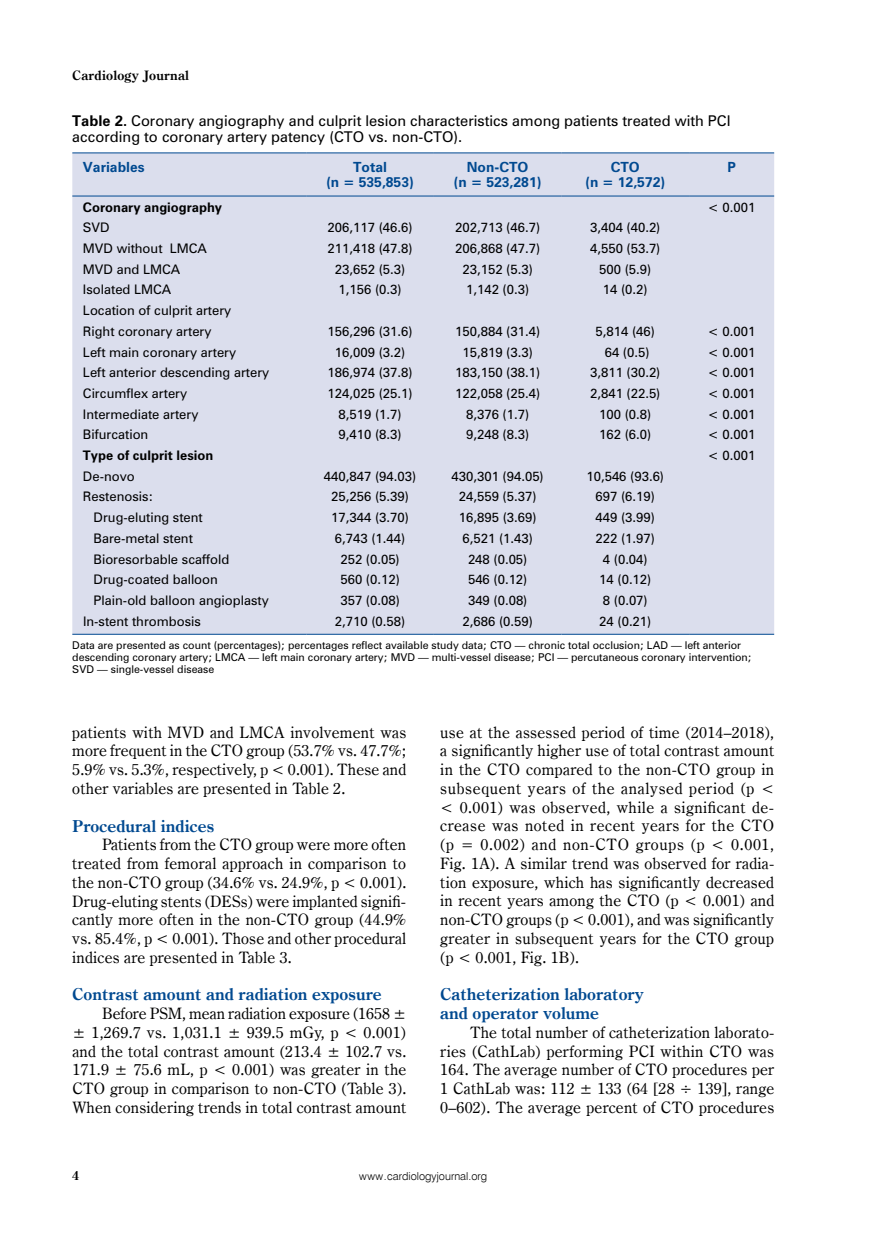
<style>
.page{position:relative;width:872px;height:1234px;background:#fff}
.page>*{position:absolute;margin:0;border:0;box-sizing:border-box;transform-origin:0 0}
.t1{font:700 16.5px/18.8px "Century Oldst EU";color:#004990}
.t2{font:15.75px/18.8px "Century Oldst EU";letter-spacing:.015em;color:#000;text-align:justify}
.t3{font:13.5px/16.5px "Zurich PL";color:#000}
.t4{font:700 13.05px "Century Oldst EU";letter-spacing:.015em;color:#000}
.t5{font:700 12.75px/15px "Zurich PL";color:#004990;text-align:center}
.t6{font:700 12.75px "Century Oldst EU";color:#000}
.t7{font:12px/20.7px "Zurich PL";color:#000}
.t8{font:700 12px "Zurich PL";color:#000}
.t9{font:10.95px "Swis 721 Lt EU";color:#000}
.t10{font:9.75px/11.9px "Zurich PL";color:#000}
.s1{color:#fff}
.s2{font-weight:700}
</style>
<div class="page">
<div style="left:72px;top:153px;width:702px;height:480px;background:#dbdeed"></div>
<hr style="left:72px;top:633px;width:234px;height:1px;background:#004990">
<hr style="left:306px;top:633px;width:128px;height:1px;background:#004990">
<hr style="left:434px;top:633px;width:127px;height:1px;background:#004990">
<hr style="left:561px;top:633px;width:128px;height:1px;background:#004990">
<hr style="left:689px;top:633px;width:85px;height:1px;background:#004990">
<hr style="left:72px;top:152px;width:234px;height:1px;background:#004990">
<hr style="left:306px;top:152px;width:128px;height:1px;background:#004990">
<hr style="left:434px;top:152px;width:127px;height:1px;background:#004990">
<hr style="left:561px;top:152px;width:128px;height:1px;background:#004990">
<hr style="left:689px;top:152px;width:85px;height:1px;background:#004990">
<hr style="left:72px;top:196px;width:234px;height:1px;background:#004990">
<hr style="left:306px;top:196px;width:128px;height:1px;background:#004990">
<hr style="left:434px;top:196px;width:127px;height:1px;background:#004990">
<hr style="left:561px;top:196px;width:128px;height:1px;background:#004990">
<hr style="left:689px;top:196px;width:85px;height:1px;background:#004990">
<p class="t4" style="left:72px;top:67px;width:241px">Cardiology Journal <span class="s1">2021, Vol. 28, No. 6</span></p>
<p class="t3" style="left:72px;top:112px;width:660px"><span class="s2">Table 2.</span> Coronary angiography and culprit lesion characteristics among patients treated with PCI according to coronary artery patency (CTO vs. non-CTO).</p>
<p class="t5" style="left:83px;top:159px;width:63px">Variables</p>
<p class="t5" style="left:326px;top:159px;width:89px">Total<br>(n = 535,853)</p>
<p class="t5" style="left:454px;top:159px;width:89px">Non-CTO<br>(n = 523,281)</p>
<p class="t5" style="left:585px;top:159px;width:81px">CTO<br>(n = 12,572)</p>
<p class="t5" style="left:727px;top:159px;width:10px">P</p>
<p class="t8" style="left:83px;top:199px;width:141px">Coronary angiography</p>
<p class="t7" style="left:708px;top:196px;width:49px">&lt; 0.001</p>
<p class="t7" style="left:83px;top:217px;width:28px">SVD</p>
<p class="t7" style="left:327px;top:217px;width:86px">206,117 (46.6)</p>
<p class="t7" style="left:455px;top:217px;width:86px">202,713 (46.7)</p>
<p class="t7" style="left:590px;top:217px;width:72px">3,404 (40.2)</p>
<p class="t7" style="left:83px;top:238px;width:126px">MVD without LMCA</p>
<p class="t7" style="left:327px;top:238px;width:86px">211,418 (47.8)</p>
<p class="t7" style="left:455px;top:238px;width:86px">206,868 (47.7)</p>
<p class="t7" style="left:590px;top:238px;width:72px">4,550 (53.7)</p>
<p class="t7" style="left:83px;top:258px;width:99px">MVD and LMCA</p>
<p class="t7" style="left:335px;top:258px;width:72px">23,652 (5.3)</p>
<p class="t7" style="left:462px;top:258px;width:72px">23,152 (5.3)</p>
<p class="t7" style="left:599px;top:258px;width:54px">500 (5.9)</p>
<p class="t7" style="left:83px;top:279px;width:90px">Isolated LMCA</p>
<p class="t7" style="left:338px;top:279px;width:65px">1,156 (0.3)</p>
<p class="t7" style="left:466px;top:279px;width:65px">1,142 (0.3)</p>
<p class="t7" style="left:603px;top:279px;width:46px">14 (0.2)</p>
<p class="t7" style="left:83px;top:300px;width:150px">Location of culprit artery<br>Right coronary artery</p>
<p class="t7" style="left:327px;top:320px;width:86px">156,296 (31.6)</p>
<p class="t7" style="left:455px;top:320px;width:86px">150,884 (31.4)</p>
<p class="t7" style="left:595px;top:320px;width:61px">5,814 (46)</p>
<p class="t7" style="left:708px;top:320px;width:49px">&lt; 0.001</p>
<p class="t7" style="left:83px;top:341px;width:155px">Left main coronary artery</p>
<p class="t7" style="left:335px;top:341px;width:72px">16,009 (3.2)</p>
<p class="t7" style="left:462px;top:341px;width:72px">15,819 (3.3)</p>
<p class="t7" style="left:604px;top:341px;width:46px">64 (0.5)</p>
<p class="t7" style="left:708px;top:341px;width:49px">&lt; 0.001</p>
<p class="t7" style="left:83px;top:362px;width:188px">Left anterior descending artery</p>
<p class="t7" style="left:327px;top:362px;width:86px">186,974 (37.8)</p>
<p class="t7" style="left:455px;top:362px;width:86px">183,150 (38.1)</p>
<p class="t7" style="left:590px;top:362px;width:72px">3,811 (30.2)</p>
<p class="t7" style="left:708px;top:362px;width:49px">&lt; 0.001</p>
<p class="t7" style="left:83px;top:383px;width:106px">Circumflex artery</p>
<p class="t7" style="left:327px;top:383px;width:86px">124,025 (25.1)</p>
<p class="t7" style="left:455px;top:383px;width:86px">122,058 (25.4)</p>
<p class="t7" style="left:590px;top:383px;width:72px">2,841 (22.5)</p>
<p class="t7" style="left:708px;top:383px;width:49px">&lt; 0.001</p>
<p class="t7" style="left:83px;top:403px;width:117px">Intermediate artery</p>
<p class="t7" style="left:338px;top:403px;width:65px">8,519 (1.7)</p>
<p class="t7" style="left:466px;top:403px;width:65px">8,376 (1.7)</p>
<p class="t7" style="left:599px;top:403px;width:54px">100 (0.8)</p>
<p class="t7" style="left:708px;top:403px;width:49px">&lt; 0.001</p>
<p class="t7" style="left:83px;top:424px;width:67px">Bifurcation</p>
<p class="t7" style="left:338px;top:424px;width:65px">9,410 (8.3)</p>
<p class="t7" style="left:466px;top:424px;width:65px">9,248 (8.3)</p>
<p class="t7" style="left:599px;top:424px;width:54px">162 (6.0)</p>
<p class="t7" style="left:708px;top:424px;width:49px">&lt; 0.001</p>
<p class="t8" style="left:83px;top:447px;width:132px">Type of culprit lesion</p>
<p class="t7" style="left:708px;top:445px;width:49px">&lt; 0.001</p>
<p class="t7" style="left:83px;top:465px;width:53px">De-novo</p>
<p class="t7" style="left:324px;top:465px;width:94px">440,847 (94.03)</p>
<p class="t7" style="left:451px;top:465px;width:94px">430,301 (94.05)</p>
<p class="t7" style="left:586px;top:465px;width:79px">10,546 (93.6)</p>
<p class="t7" style="left:83px;top:486px;width:72px">Restenosis:</p>
<p class="t7" style="left:331px;top:486px;width:79px">25,256 (5.39)</p>
<p class="t7" style="left:459px;top:486px;width:79px">24,559 (5.37)</p>
<p class="t7" style="left:595px;top:486px;width:61px">697 (6.19)</p>
<p class="t7" style="left:94px;top:507px;width:111px">Drug-eluting stent</p>
<p class="t7" style="left:331px;top:507px;width:79px">17,344 (3.70)</p>
<p class="t7" style="left:459px;top:507px;width:79px">16,895 (3.69)</p>
<p class="t7" style="left:595px;top:507px;width:61px">449 (3.99)</p>
<p class="t7" style="left:94px;top:527px;width:101px">Bare-metal stent</p>
<p class="t7" style="left:335px;top:527px;width:72px">6,743 (1.44)</p>
<p class="t7" style="left:462px;top:527px;width:72px">6,521 (1.43)</p>
<p class="t7" style="left:595px;top:527px;width:61px">222 (1.97)</p>
<p class="t7" style="left:94px;top:548px;width:137px">Bioresorbable scaffold</p>
<p class="t7" style="left:340px;top:548px;width:61px">252 (0.05)</p>
<p class="t7" style="left:468px;top:548px;width:61px">248 (0.05)</p>
<p class="t7" style="left:603px;top:548px;width:46px">4 (0.04)</p>
<p class="t7" style="left:94px;top:569px;width:126px">Drug-coated balloon</p>
<p class="t7" style="left:340px;top:569px;width:61px">560 (0.12)</p>
<p class="t7" style="left:468px;top:569px;width:61px">546 (0.12)</p>
<p class="t7" style="left:599px;top:569px;width:54px">14 (0.12)</p>
<p class="t7" style="left:94px;top:589px;width:177px">Plain-old balloon angioplasty</p>
<p class="t7" style="left:340px;top:589px;width:61px">357 (0.08)</p>
<p class="t7" style="left:468px;top:589px;width:61px">349 (0.08)</p>
<p class="t7" style="left:603px;top:589px;width:46px">8 (0.07)</p>
<p class="t7" style="left:83px;top:610px;width:120px">In-stent thrombosis</p>
<p class="t7" style="left:335px;top:610px;width:72px">2,710 (0.58)</p>
<p class="t7" style="left:462px;top:610px;width:72px">2,686 (0.59)</p>
<p class="t7" style="left:599px;top:610px;width:54px">24 (0.21)</p>
<p class="t10" style="left:72px;top:639px;width:681px">Data are presented as count (percentages); percentages reflect available study data; CTO — chronic total occlusion; LAD — left anterior descending coronary artery; LMCA — left main coronary artery; MVD — multi-vessel disease; PCI — percutaneous coronary intervention;<br>SVD — single-vessel disease</p>
<p class="t2" style="left:72px;top:722px;width:335px">patients with MVD and LMCA involvement was more frequent in the CTO group (53.7% vs. 47.7%; 5.9% vs. 5.3%, respectively, p &lt; 0.001). These and other variables are presented in Table 2.</p>
<p class="t1" style="left:72px;top:816px;width:143px">Procedural indices</p>
<p class="t2" style="left:72px;top:835px;width:335px;text-indent:30px">Patients from the CTO group were more often treated from femoral approach in comparison to the non-CTO group (34.6% vs. 24.9%, p &lt; 0.001).<br>Drug-eluting stents (DESs) were implanted signifi&shy;cantly more often in the non-CTO group (44.9% vs. 85.4%, p &lt; 0.001). Those and other procedural indices are presented in Table 3.</p>
<p class="t1" style="left:72px;top:985px;width:311px">Contrast amount and radiation exposure</p>
<p class="t2" style="left:72px;top:1004px;width:335px;text-indent:30px">Before PSM, mean radiation exposure (1658 ± ± 1,269.7 vs. 1,031.1 ± 939.5 mGy, p &lt; 0.001) and the total contrast amount (213.4 ± 102.7 vs.<br>171.9 ± 75.6 mL, p &lt; 0.001) was greater in the CTO group in comparison to non-CTO (Table 3).<br>When considering trends in total contrast amount</p>
<p class="t2" style="left:440px;top:722px;width:335px">use at the assessed period of time (2014–2018), a significantly higher use of total contrast amount in the CTO compared to the non-CTO group in subsequent years of the analysed period (p &lt; &lt; 0.001) was observed, while a significant de&shy;crease was noted in recent years for the CTO (p = 0.002) and non-CTO groups (p &lt; 0.001, Fig. 1A). A similar trend was observed for radia&shy;tion exposure, which has significantly decreased in recent years among the CTO (p &lt; 0.001) and non-CTO groups (p &lt; 0.001), and was significantly greater in subsequent years for the CTO group (p &lt; 0.001, Fig. 1B).</p>
<p class="t1" style="left:440px;top:985px;width:205px">Catheterization laboratory and operator volume</p>
<p class="t2" style="left:440px;top:1022px;width:335px;text-indent:30px">The total number of catheterization laborato&shy;ries (CathLab) performing PCI within CTO was 164. The average number of CTO procedures per 1 CathLab was: 112 ± 133 (64 [28 ÷ 139], range 0–602). The average percent of CTO procedures</p>
<p class="t6" style="left:72px;top:1167px;width:9px">4</p>
<p class="t9" style="left:359px;top:1169px;width:129px">www.cardiologyjournal.org</p>
</div>
